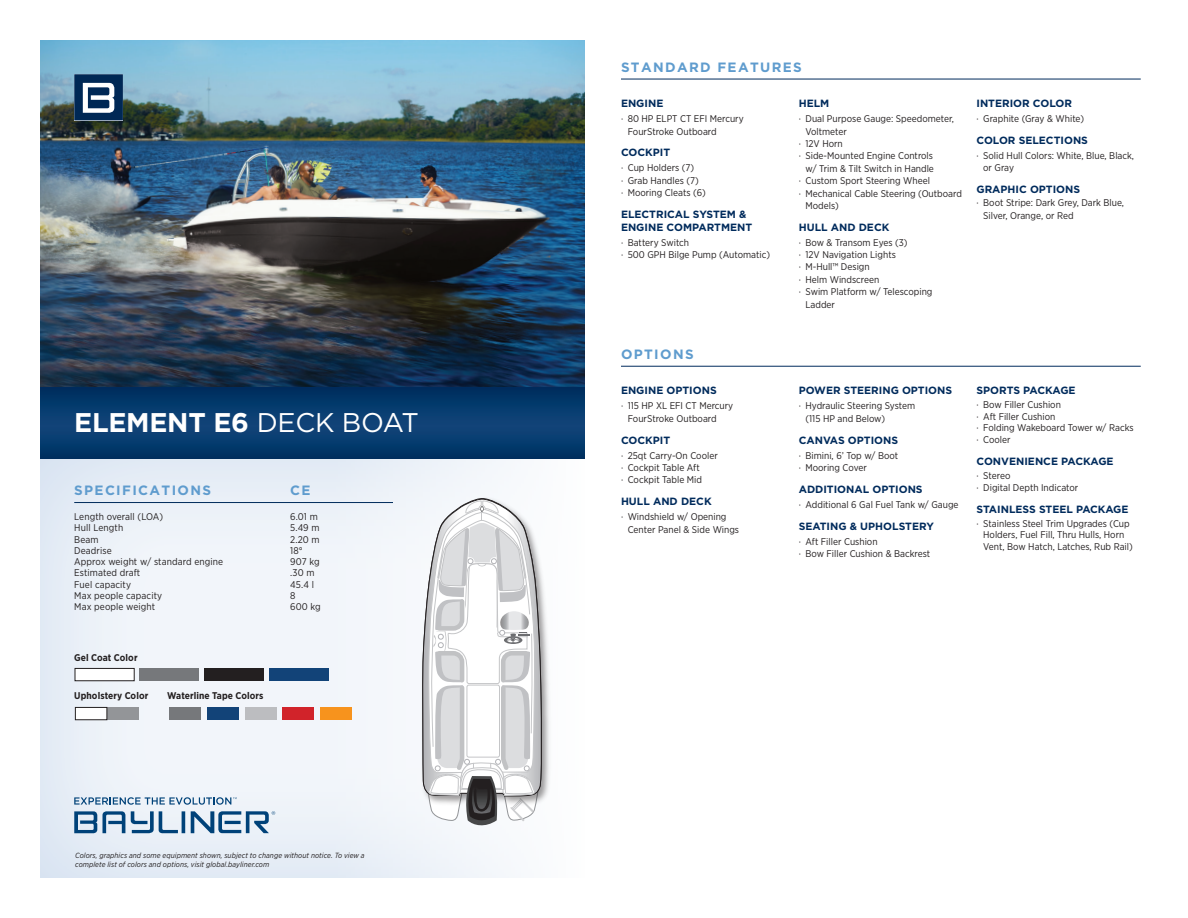
<style>
.page{position:relative;width:1188px;height:918px;background:#fff}
.page>*{position:absolute;margin:0;border:0;box-sizing:border-box;transform-origin:0 0}
.t1{font:700 27px "Gotham";letter-spacing:-.01em;color:#fff}
.t2{font:700 13.5px "Gotham";letter-spacing:.1em;color:#5f9cce}
._1_Subhead{font:700 10.5px/12.6px "Gotham";color:#002b5c}
.t3{font:9.75px/12.3px "Gotham Narrow";color:#231f20}
.t4{font:700 9.75px "Gotham Narrow";letter-spacing:.01em;color:#231f20}
.t5{font:italic 7.5px/9px "Gotham Narrow";letter-spacing:.01em;color:#231f20}
.s1{font-weight:400}
</style>
<div class="page">
<img style="left:40px;top:40px;width:545px;height:348px">
<svg style="left:74px;top:74px;width:49px;height:46px"></svg>
<hr style="left:621px;top:79px;width:520px;height:1px;background:#002b5c">
<hr style="left:621px;top:366px;width:520px;height:1px;background:#002b5c">
<div style="left:40px;top:388px;width:545px;height:71px;background:linear-gradient(to bottom,#06396c,#083c6f)"></div>
<div style="left:40px;top:458px;width:546px;height:421px;background:#fff;opacity:.75"></div>
<hr style="left:74px;top:502px;width:319px;height:1px;background:#002b5c">
<svg style="left:74px;top:794px;width:245px;height:41px"></svg>
<div style="left:75px;top:668px;width:59px;height:13px;background:#fff"></div>
<div style="left:75px;top:668px;width:59px;height:13px;border:1px solid #231f20"></div>
<div style="left:140px;top:668px;width:59px;height:13px;background:#76787b"></div>
<div style="left:204px;top:668px;width:60px;height:13px;background:#231f20"></div>
<div style="left:269px;top:668px;width:59px;height:13px;background:#124378"></div>
<div style="left:169px;top:708px;width:32px;height:12px;background:#76787b"></div>
<div style="left:207px;top:708px;width:32px;height:12px;background:#124378"></div>
<div style="left:245px;top:708px;width:31px;height:12px;background:#bcbdc0"></div>
<div style="left:283px;top:708px;width:31px;height:12px;background:#d1232a"></div>
<div style="left:321px;top:708px;width:31px;height:12px;background:#f7931d"></div>
<img style="left:418px;top:495px;width:136px;height:313px">
<svg style="left:422px;top:498px;width:121px;height:330px"></svg>
<div style="left:76px;top:707px;width:63px;height:13px;background:#939598"></div>
<div style="left:75px;top:707px;width:32px;height:13px;background:#fff"></div>
<div style="left:75px;top:707px;width:32px;height:13px;border:1px solid #231f20"></div>
<p class="t1" style="left:74px;top:407px;width:346px">ELEMENT E6 <span class="s1">DECK BOAT</span></p>
<p class="t2" style="left:74px;top:483px;width:138px">SPECIFICATIONS</p>
<p class="t2" style="left:290px;top:483px;width:22px">CE</p>
<p class="t3" style="left:74px;top:510px;width:91px">Length overall (LOA)</p>
<p class="t3" style="left:290px;top:510px;width:29px">6.01 m</p>
<p class="t3" style="left:74px;top:522px;width:51px">Hull Length</p>
<p class="t3" style="left:290px;top:522px;width:31px">5.49 m</p>
<p class="t3" style="left:74px;top:533px;width:26px">Beam</p>
<p class="t3" style="left:290px;top:533px;width:31px">2.20 m</p>
<p class="t3" style="left:74px;top:544px;width:39px">Deadrise</p>
<p class="t3" style="left:290px;top:544px;width:14px">18°</p>
<p class="t3" style="left:74px;top:555px;width:150px">Approx weight w/ standard engine</p>
<p class="t3" style="left:290px;top:555px;width:31px">907 kg</p>
<p class="t3" style="left:74px;top:567px;width:68px">Estimated draft</p>
<p class="t3" style="left:290px;top:567px;width:26px">.30 m</p>
<p class="t3" style="left:74px;top:578px;width:58px">Fuel capacity</p>
<p class="t3" style="left:290px;top:578px;width:25px">45.4 l</p>
<p class="t3" style="left:74px;top:589px;width:89px">Max people capacity</p>
<p class="t3" style="left:290px;top:589px;width:7px">8</p>
<p class="t3" style="left:74px;top:600px;width:83px">Max people weight</p>
<p class="t3" style="left:290px;top:600px;width:32px">600 kg</p>
<p class="t4" style="left:74px;top:652px;width:65px">Gel Coat Color</p>
<p class="t4" style="left:74px;top:690px;width:76px">Upholstery Color</p>
<p class="t4" style="left:167px;top:690px;width:98px">Waterline Tape Colors</p>
<p class="t5" style="left:75px;top:851px;width:291px">Colors, graphics and some equipment shown, subject to change without notice. To view a complete list of colors and options, visit global.bayliner.com</p>
<p class="t2" style="left:621px;top:59px;width:182px">STANDARD FEATURES</p>
<p class="_1_Subhead" style="left:621px;top:97px;width:44px">ENGINE</p>
<p class="t3" style="left:628px;top:112px;width:117px;text-indent:-7px">· 80 HP ELPT CT EFI Mercury<br>FourStroke Outboard</p>
<p class="_1_Subhead" style="left:621px;top:146px;width:51px">COCKPIT</p>
<p class="t3" style="left:621px;top:162px;width:75px">· Cup Holders (7)</p>
<p class="t3" style="left:621px;top:174px;width:79px">· Grab Handles (7)</p>
<p class="t3" style="left:621px;top:186px;width:86px">· Mooring Cleats (6)</p>
<p class="_1_Subhead" style="left:621px;top:208px;width:133px">ELECTRICAL SYSTEM &amp;<br>ENGINE COMPARTMENT</p>
<p class="t3" style="left:621px;top:236px;width:70px">· Battery Switch</p>
<p class="t3" style="left:621px;top:248px;width:151px">· 500 GPH Bilge Pump (Automatic)</p>
<p class="_1_Subhead" style="left:799px;top:97px;width:32px">HELM</p>
<p class="t3" style="left:806px;top:112px;width:150px;text-indent:-7px">· Dual Purpose Gauge: Speedometer,<br>Voltmeter</p>
<p class="t3" style="left:799px;top:137px;width:46px">· 12V Horn</p>
<p class="t3" style="left:799px;top:150px;width:137px;text-align:right">· Side-Mounted Engine Controls w/ Trim &amp; Tilt Switch in Handle</p>
<p class="t3" style="left:799px;top:174px;width:133px">· Custom Sport Steering Wheel</p>
<p class="t3" style="left:806px;top:187px;width:158px;text-indent:-7px">· Mechanical Cable Steering (Outboard<br>Models)</p>
<p class="_1_Subhead" style="left:799px;top:220px;width:92px">HULL AND DECK</p>
<p class="t3" style="left:799px;top:236px;width:110px">· Bow &amp; Transom Eyes (3)</p>
<p class="t3" style="left:799px;top:248px;width:99px">· 12V Navigation Lights</p>
<p class="t3" style="left:799px;top:261px;width:72px">· M-Hull™ Design</p>
<p class="t3" style="left:799px;top:273px;width:82px">· Helm Windscreen</p>
<p class="t3" style="left:806px;top:285px;width:129px;text-indent:-7px">· Swim Platform w/ Telescoping<br>Ladder</p>
<p class="_1_Subhead" style="left:976px;top:97px;width:97px">INTERIOR COLOR</p>
<p class="t3" style="left:976px;top:112px;width:109px">· Graphite (Gray &amp; White)</p>
<p class="_1_Subhead" style="left:976px;top:134px;width:113px">COLOR SELECTIONS</p>
<p class="t3" style="left:983px;top:149px;width:152px;text-indent:-7px">· Solid Hull Colors: White, Blue, Black, or Gray</p>
<p class="_1_Subhead" style="left:976px;top:182px;width:105px">GRAPHIC OPTIONS</p>
<p class="t3" style="left:983px;top:197px;width:142px;text-indent:-7px">· Boot Stripe: Dark Grey, Dark Blue,<br>Silver, Orange, or Red</p>
<p class="t2" style="left:621px;top:347px;width:74px">OPTIONS</p>
<p class="_1_Subhead" style="left:621px;top:384px;width:97px">ENGINE OPTIONS</p>
<p class="t3" style="left:628px;top:400px;width:107px;text-indent:-7px">· 115 HP XL EFI CT Mercury<br>FourStroke Outboard</p>
<p class="_1_Subhead" style="left:621px;top:433px;width:51px">COCKPIT</p>
<p class="t3" style="left:621px;top:449px;width:98px">· 25qt Carry-On Cooler</p>
<p class="t3" style="left:621px;top:461px;width:80px">· Cockpit Table Aft</p>
<p class="t3" style="left:621px;top:474px;width:83px">· Cockpit Table Mid</p>
<p class="_1_Subhead" style="left:621px;top:495px;width:92px">HULL AND DECK</p>
<p class="t3" style="left:628px;top:511px;width:113px;text-indent:-7px">· Windshield w/ Opening<br>Center Panel &amp; Side Wings</p>
<p class="_1_Subhead" style="left:799px;top:384px;width:155px">POWER STEERING OPTIONS</p>
<p class="t3" style="left:806px;top:400px;width:111px;text-indent:-7px">· Hydraulic Steering System (115 HP and Below)</p>
<p class="_1_Subhead" style="left:799px;top:433px;width:101px">CANVAS OPTIONS</p>
<p class="t3" style="left:799px;top:449px;width:101px">· Bimini, 6’ Top w/ Boot</p>
<p class="t3" style="left:799px;top:461px;width:70px">· Mooring Cover</p>
<p class="_1_Subhead" style="left:799px;top:483px;width:125px">ADDITIONAL OPTIONS</p>
<p class="t3" style="left:799px;top:498px;width:161px">· Additional 6 Gal Fuel Tank w/ Gauge</p>
<p class="_1_Subhead" style="left:799px;top:519px;width:137px">SEATING &amp; UPHOLSTERY</p>
<p class="t3" style="left:799px;top:535px;width:80px">· Aft Filler Cushion</p>
<p class="t3" style="left:799px;top:547px;width:133px">· Bow Filler Cushion &amp; Backrest</p>
<p class="_1_Subhead" style="left:976px;top:384px;width:101px">SPORTS PACKAGE</p>
<p class="t3" style="left:976px;top:399px;width:86px">· Bow Filler Cushion</p>
<p class="t3" style="left:976px;top:410px;width:80px">· Aft Filler Cushion</p>
<p class="t3" style="left:976px;top:421px;width:159px">· Folding Wakeboard Tower w/ Racks</p>
<p class="t3" style="left:976px;top:433px;width:36px">· Cooler</p>
<p class="_1_Subhead" style="left:976px;top:455px;width:139px">CONVENIENCE PACKAGE</p>
<p class="t3" style="left:976px;top:469px;width:35px">· Stereo</p>
<p class="t3" style="left:976px;top:482px;width:103px">· Digital Depth Indicator</p>
<p class="_1_Subhead" style="left:976px;top:503px;width:154px">STAINLESS STEEL PACKAGE</p>
<p class="t3" style="left:983px;top:518px;width:151px;line-height:11.2px;text-indent:-7px">· Stainless Steel Trim Upgrades (Cup<br>Holders, Fuel Fill, Thru Hulls, Horn<br>Vent, Bow Hatch, Latches, Rub Rail)</p>
</div>
